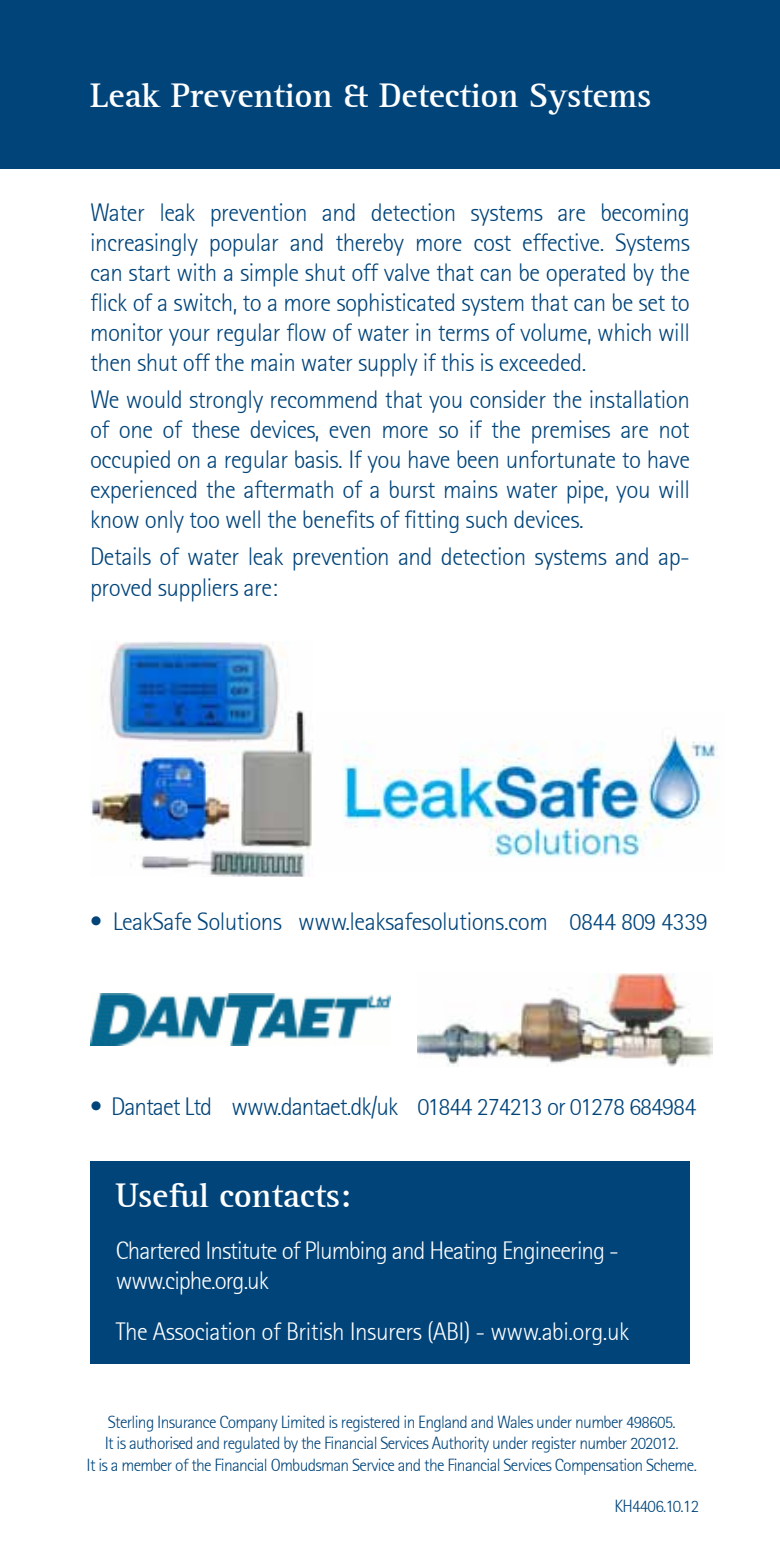
<style>
.page{position:relative;width:780px;height:1560px;background:#fff}
.page>*{position:absolute;margin:0;border:0;box-sizing:border-box;transform-origin:0 0}
.t1{font:700 35px "Agfa Rotis Serif";letter-spacing:-.01em;color:#fff}
.t2{font:300 25px/30px "Agfa Rotis Sans Serif";letter-spacing:-.02em;color:#00447a;text-align:justify}
.t3{font:300 25px/30px "Agfa Rotis Sans Serif";letter-spacing:-.04em;color:#fff}
.t4{font:300 25px "Agfa Rotis Sans Serif";letter-spacing:-.04em;color:#00447a}
.t5{font:300 25px "Agfa Rotis Sans Serif";letter-spacing:-.02em;color:#fff}
.t6{font:300 17.5px/21px "Agfa Rotis Sans Serif";letter-spacing:-.04em;color:#00447a;text-align:center}
</style>
<div class="page">
<div style="left:0;top:0;width:780px;height:168px;background:#00447a"></div>
<div style="left:90px;top:1161px;width:600px;height:202px;background:#00447a"></div>
<img style="left:90px;top:993px;width:300px;height:52px">
<img style="left:417px;top:973px;width:295px;height:93px">
<img style="left:343px;top:735px;width:375px;height:122px">
<img style="left:90px;top:641px;width:222px;height:235px">
<h1 class="t1" style="left:90px;top:75px;width:563px">Leak Prevention &amp; Detection Systems</h1>
<p class="t2" style="left:90px;top:198px;width:601px">Water leak prevention and detection systems are becoming increasingly popular and thereby more cost effective. Systems can start with a simple shut off valve that can be operated by the flick of a switch, to a more sophisticated system that can be set to monitor your regular flow of water in terms of volume, which will then shut off the main water supply if this is exceeded.</p>
<p class="t2" style="left:90px;top:385px;width:601px">We would strongly recommend that you consider the installation of one of these devices, even more so if the premises are not occupied on a regular basis. If you have been unfortunate to have experienced the aftermath of a burst mains water pipe, you will know only too well the benefits of fitting such devices.</p>
<p class="t2" style="left:90px;top:542px;width:601px">Details of water leak prevention and detection systems and ap&shy;proved suppliers are:</p>
<p class="t2" style="left:90px;top:906px;width:619px">• LeakSafe Solutions www.leaksafesolutions.com 0844 809 4339</p>
<p class="t4" style="left:90px;top:1092px;width:607px">• Dantaet Ltd www.dantaet.dk/uk 01844 274213 or 01278 684984</p>
<h1 class="t1" style="left:116px;top:1174px;width:236px">Useful contacts:</h1>
<p class="t3" style="left:116px;top:1234px;width:504px">Chartered Institute of Plumbing and Heating Engineering - www.ciphe.org.uk</p>
<p class="t5" style="left:116px;top:1316px;width:515px">The Association of British Insurers (ABI) - www.abi.org.uk</p>
<p class="t6" style="left:86px;top:1411px;width:612px">Sterling Insurance Company Limited is registered in England and Wales under number 498605.<br>It is authorised and regulated by the Financial Services Authority under register number 202012.<br>It is a member of the Financial Ombudsman Service and the Financial Services Compensation Scheme.</p>
<p class="t6" style="left:614px;top:1494px;width:86px">KH4406.10.12</p>
</div>
